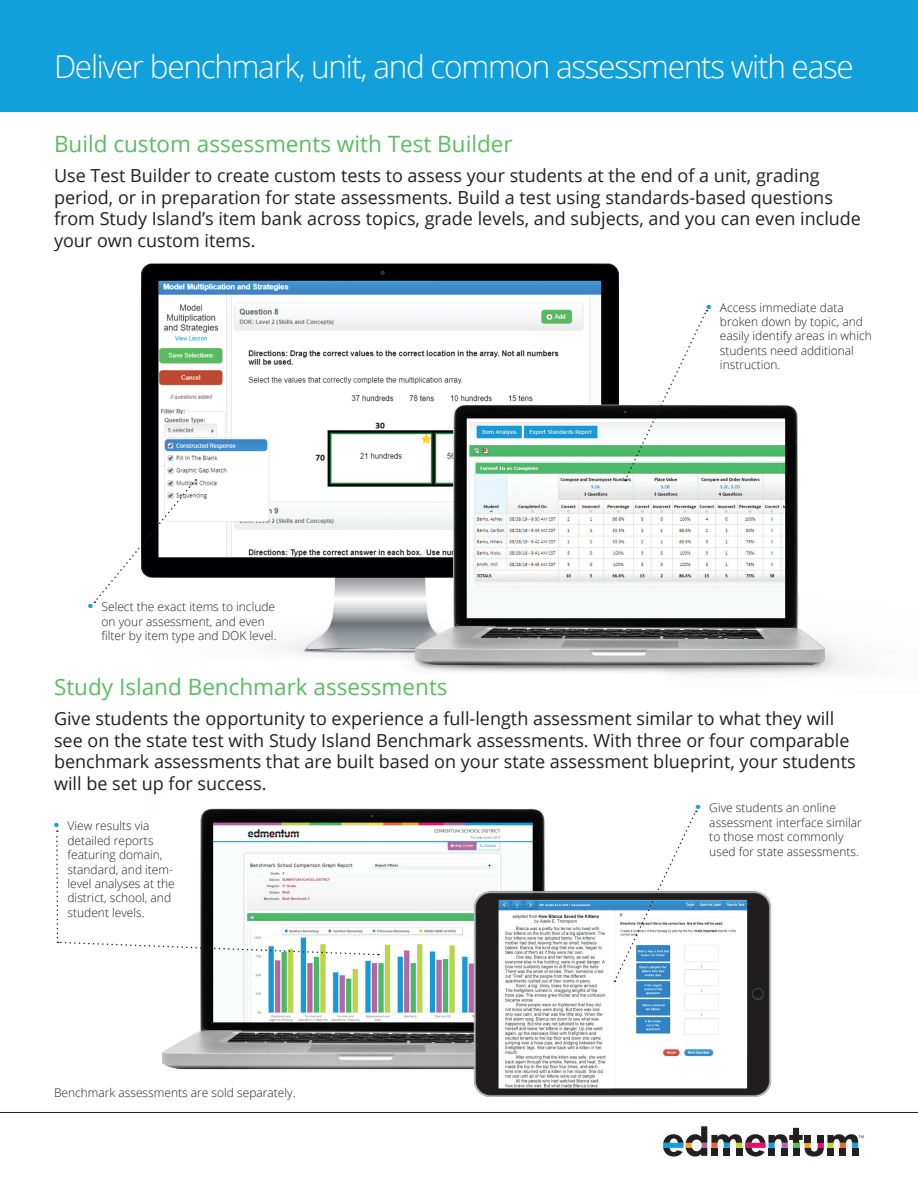
<style>
.page{position:relative;width:918px;height:1188px;background:#fff}
.page>*{position:absolute;margin:0;border:0;box-sizing:border-box;transform-origin:0 0}
.t1{font:300 31.5px "Open Sans";letter-spacing:-.04em;color:#fff}
.t2{font:22.5px "Open Sans";color:#5bbc62}
.t3{font:18px/21.6px "Open Sans";color:#231f20}
.t4{font:300 12px/14.4px "Open Sans";color:#231f20}
</style>
<div class="page">
<hr style="left:0;top:1112px;width:918px;height:1px;background:#231f20">
<svg style="left:663px;top:1126px;width:201px;height:31px"></svg>
<div style="left:0;top:0;width:918px;height:111px;background:#12a0db"></div>
<img style="left:141px;top:263px;width:478px;height:394px">
<svg style="left:94px;top:479px;width:102px;height:124px"></svg>
<img style="left:162px;top:808px;width:383px;height:262px">
<img style="left:471px;top:891px;width:301px;height:206px">
<svg style="left:614px;top:811px;width:83px;height:171px"></svg>
<svg style="left:56px;top:830px;width:323px;height:126px"></svg>
<img style="left:392px;top:392px;width:468px;height:284px">
<svg style="left:625px;top:310px;width:82px;height:171px"></svg>
<h1 class="t1" style="left:54px;top:45px;width:801px">Deliver benchmark, unit, and common assessments with ease</h1>
<p class="t2" style="left:54px;top:129px;width:460px">Build custom assessments with Test Builder</p>
<p class="t3" style="left:54px;top:164px;width:809px">Use Test Builder to create custom tests to assess your students at the end of a unit, grading period, or in preparation for state assessments. Build a test using standards-based questions from Study Island’s item bank across topics, grade levels, and subjects, and you can even include your own custom items.</p>
<p class="t4" style="left:720px;top:300px;width:153px;text-indent:-14px"><sup>●</sup> Access immediate data broken down by topic, and easily identify areas in which students need additional instruction.</p>
<p class="t4" style="left:102px;top:600px;width:176px;text-indent:-14px"><sup>●</sup> Select the exact items to include on your assessment, and even filter by item type and DOK level.</p>
<p class="t2" style="left:54px;top:671px;width:395px">Study Island Benchmark assessments</p>
<p class="t3" style="left:54px;top:707px;width:803px">Give students the opportunity to experience a full-length assessment similar to what they will see on the state test with Study Island Benchmark assessments. With three or four comparable benchmark assessments that are built based on your state assessment blueprint, your students will be set up for success.</p>
<p class="t4" style="left:709px;top:801px;width:154px;text-indent:-14px"><sup>●</sup> Give students an online assessment interface similar to those most commonly used for state assessments.</p>
<p class="t4" style="left:68px;top:819px;width:109px;text-indent:-14px"><sup>●</sup> View results via detailed reports featuring domain, standard, and item&shy;level analyses at the district, school, and student levels.</p>
<p class="t4" style="left:54px;top:1085px;width:243px">Benchmark assessments are sold separately.</p>
</div>
